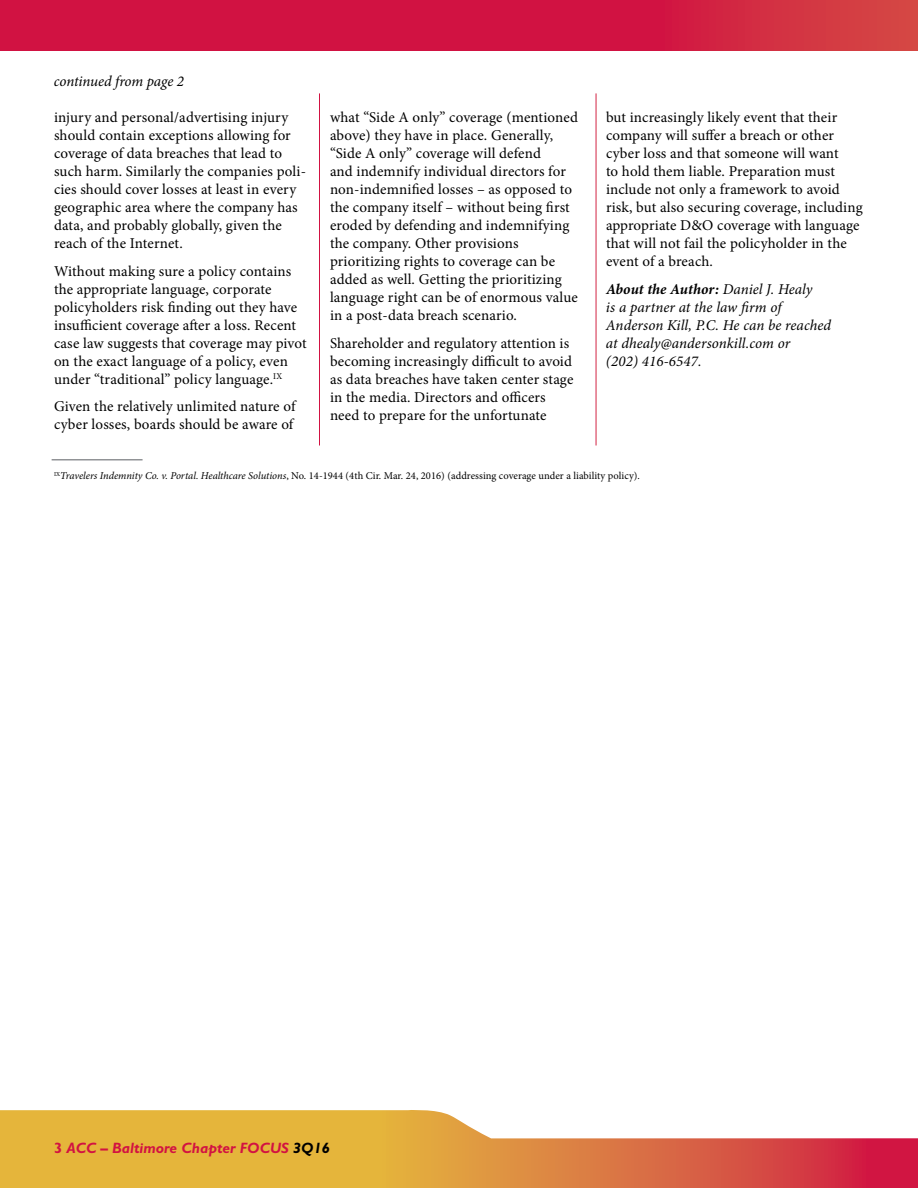
<style>
.page{position:relative;width:918px;height:1188px;background:#fff}
.page>*{position:absolute;margin:0;border:0;box-sizing:border-box;transform-origin:0 0}
.t1{font:15px/18px "Minion Pro";letter-spacing:.01em;color:#000}
.t2{font:italic 15px/18px "Minion Pro";letter-spacing:.005em;color:#000}
.t3{font:italic 700 15px "Gill Sans";color:#d21242}
.t4{font:10.5px "Minion Pro";letter-spacing:.005em;color:#000}
.s1{font-weight:700}
.s2{font-style:italic}
.s3{font-style:normal}
.s4{color:#000}
</style>
<div class="page">
<svg style="left:0;top:0;width:918px;height:50px;background:#d11a42"></svg>
<svg style="left:0;top:1110px;width:918px;height:78px"></svg>
<hr style="left:52px;top:459px;width:91px;height:1px;background:#919396">
<p class="t2" style="left:54px;top:73px;width:131px">continued from page 2</p>
<p class="t1" style="left:54px;top:108px;width:254px">injury and personal/advertising injury should contain exceptions allowing for coverage of data breaches that lead to such harm. Similarly the companies poli&shy;cies should cover losses at least in every geographic area where the company has data, and probably globally, given the reach of the Internet.</p>
<p class="t1" style="left:54px;top:262px;width:254px">Without making sure a policy contains the appropriate language, corporate policyholders risk finding out they have insufficient coverage after a loss. Recent case law suggests that coverage may pivot on the exact language of a policy, even under “traditional” policy language.<sup>IX</sup></p>
<p class="t1" style="left:54px;top:397px;width:243px">Given the relatively unlimited nature of cyber losses, boards should be aware of</p>
<p class="t1" style="left:330px;top:108px;width:250px">what “Side A only” coverage (mentioned above) they have in place. Generally, “Side A only” coverage will defend<br>and indemnify individual directors for non-indemnified losses – as opposed to the company itself – without being first eroded by defending and indemnifying the company. Other provisions prioritizing rights to coverage can be added as well. Getting the prioritizing language right can be of enormous value in a post-data breach scenario.</p>
<p class="t1" style="left:330px;top:334px;width:245px">Shareholder and regulatory attention is becoming increasingly difficult to avoid as data breaches have taken center stage in the media. Directors and officers need to prepare for the unfortunate</p>
<p class="t1" style="left:606px;top:108px;width:258px">but increasingly likely event that their company will suffer a breach or other cyber loss and that someone will want<br>to hold them liable. Preparation must include not only a framework to avoid risk, but also securing coverage, including appropriate D&amp;O coverage with language that will not fail the policyholder in the event of a breach.</p>
<p class="t2" style="left:606px;top:280px;width:227px"><span class="s1">About the Author:</span> Daniel J. Healy<br>is a partner at the law firm of<br>Anderson Kill, P.C. He can be reached at dhealy@andersonkill.com or<br>(202) 416-6547.</p>
<p class="t4" style="left:54px;top:469px;width:588px"><sup>IX</sup><span class="s2">Travelers Indemnity Co. v. Portal. Healthcare Solutions</span>, No. 14-1944 (4th Cir. Mar. 24, 2016) (addressing coverage under a liability policy).</p>
<p class="t3" style="left:54px;top:1139px;width:277px"><span class="s3">3</span> ACC – Baltimore Chapter FOCUS <span class="s4">3Q16</span></p>
</div>
